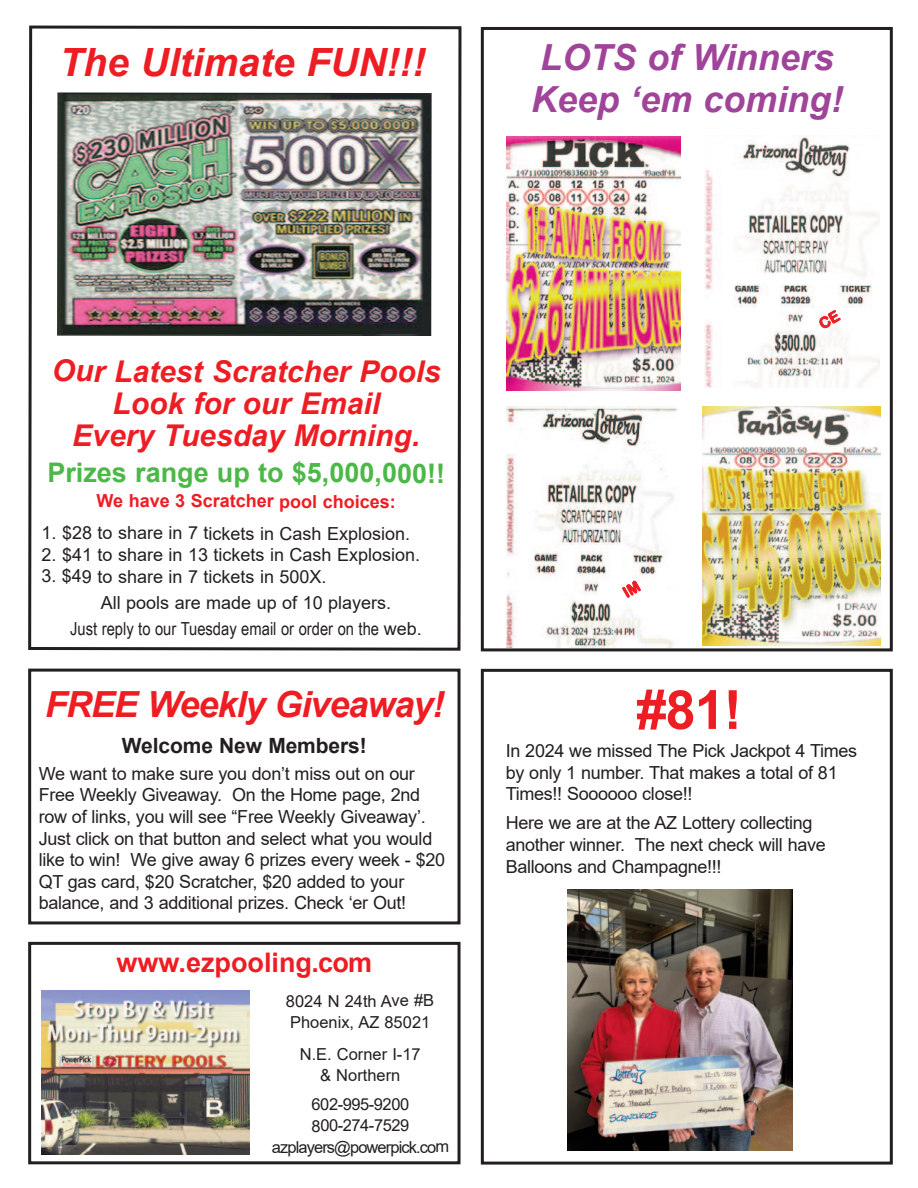
<style>
.page{position:relative;width:918px;height:1188px;background:#fff}
.page>*{position:absolute;margin:0;border:0;box-sizing:border-box;transform-origin:0 0}
.t1{font:700 54px "Arial";color:#ee1d23}
.t2{font:italic 700 39px "Arial";color:#ee1d23}
.t3{font:italic 700 36px "Arial";color:#9f4499}
.t4{font:italic 700 36px "Arial";letter-spacing:-.03em;color:#ee1d23}
.t5{font:italic 700 30px/32.1px "Arial";color:#ee1d23;text-align:center}
.t6{font:700 27px "Arial";color:#4cb848}
.t7{font:700 27px "Arial";color:#ee1d23}
.t8{font:700 21px "Arial";letter-spacing:-.005em;color:#231f20}
.t9{font:18px/21.6px "Arial";letter-spacing:-.015em;color:#231f20}
.t10{font:18px "Arial Narrow";color:#231f20}
.t11{font:700 18px "Arial";color:#ee1d23}
.t12{font:16.5px/32.1px "Arial";letter-spacing:-.005em;color:#231f20;text-align:center}
.t13{font:16.5px/28.8px "Arial";letter-spacing:-.025em;color:#231f20;text-align:center}
.t14{font:16.5px "Arial";letter-spacing:-.06em;color:#231f20}
.s1{font-family:"Arial"}
</style>
<div class="page">
<div style="left:481px;top:27px;width:412px;height:624px;border:3px solid #231f20"></div>
<div style="left:28px;top:942px;width:433px;height:222px;border:3px solid #231f20"></div>
<img style="left:42px;top:990px;width:208px;height:164px">
<img style="left:703px;top:407px;width:178px;height:239px">
<img style="left:507px;top:406px;width:171px;height:241px">
<img style="left:507px;top:136px;width:174px;height:255px">
<img style="left:704px;top:136px;width:175px;height:252px">
<div style="left:28px;top:669px;width:433px;height:255px;border:3px solid #231f20"></div>
<img style="left:567px;top:890px;width:226px;height:261px">
<svg style="left:28px;top:25px;width:434px;height:626px"></svg>
<img style="left:57px;top:92px;width:375px;height:244px">
<div style="left:481px;top:669px;width:412px;height:496px;border:3px solid #231f20"></div>
<svg style="left:622px;top:581px;width:19px;height:17px"></svg>
<svg style="left:818px;top:310px;width:22px;height:19px"></svg>
<p class="t2" style="left:59px;top:41px;width:368px">The Ultimate FUN!!!</p>
<p class="t3" style="left:540px;top:37px;width:295px">LOTS of Winners</p>
<p class="t3" style="left:531px;top:80px;width:314px">Keep ‘em coming!</p>
<p class="t5" style="left:52px;top:355px;width:391px">Our Latest Scratcher Pools<br>Look for our Email</p>
<p class="t5" style="left:72px;top:420px;width:349px">Every Tuesday Morning.</p>
<p class="t6" style="left:47px;top:458px;width:399px">Prizes range up to $5,000,000!!</p>
<p class="t11" style="left:97px;top:491px;width:301px">We have 3 Scratcher pool choices:</p>
<p class="t9" style="left:42px;top:522px;width:370px">1. $28 to share in 7 tickets in Cash Explosion.</p>
<p class="t9" style="left:41px;top:544px;width:380px">2. $41 to share in 13 tickets in Cash Explosion.</p>
<p class="t9" style="left:41px;top:566px;width:287px">3. $49 to share in 7 tickets in 500X.</p>
<p class="t9" style="left:101px;top:592px;width:292px">All pools are made up of 10 players.</p>
<p class="t10" style="left:70px;top:618px;width:353px">Just reply to our Tuesday email or order on the <span class="s1">web.</span></p>
<p class="t4" style="left:45px;top:684px;width:401px">FREE Weekly Giveaway!</p>
<p class="t8" style="left:122px;top:734px;width:246px">Welcome New Members!</p>
<p class="t9" style="left:39px;top:763px;width:408px">We want to make sure you don’t miss out on our Free Weekly Giveaway. On the Home page, 2nd row of links, you will see “Free Weekly Giveaway’.<br>Just click on that button and select what you would like to win! We give away 6 prizes every week - $20<br>QT gas card, $20 Scratcher, $20 added to your balance, and 3 additional prizes. Check ‘er Out!</p>
<p class="t7" style="left:117px;top:948px;width:257px">www.ezpooling.com</p>
<p class="t12" style="left:286px;top:985px;width:150px">8024 N 24th Ave #B</p>
<p class="t12" style="left:290px;top:1006px;width:142px">Phoenix, AZ 85021<br>N.E. Corner I-17</p>
<p class="t13" style="left:312px;top:1061px;width:99px">&amp; Northern<br>602-995-9200</p>
<p class="t13" style="left:312px;top:1111px;width:99px">800-274-7529</p>
<p class="t14" style="left:272px;top:1138px;width:179px">azplayers@powerpick.com</p>
<p class="t1" style="left:636px;top:680px;width:107px">#81!</p>
<p class="t9" style="left:506px;top:740px;width:353px">In 2024 we missed The Pick Jackpot 4 Times by only 1 number. That makes a total of 81<br>Times!! Soooooo close!!</p>
<p class="t9" style="left:506px;top:812px;width:322px">Here we are at the AZ Lottery collecting another winner. The next check will have<br>Balloons and Champagne!!!</p>
</div>
